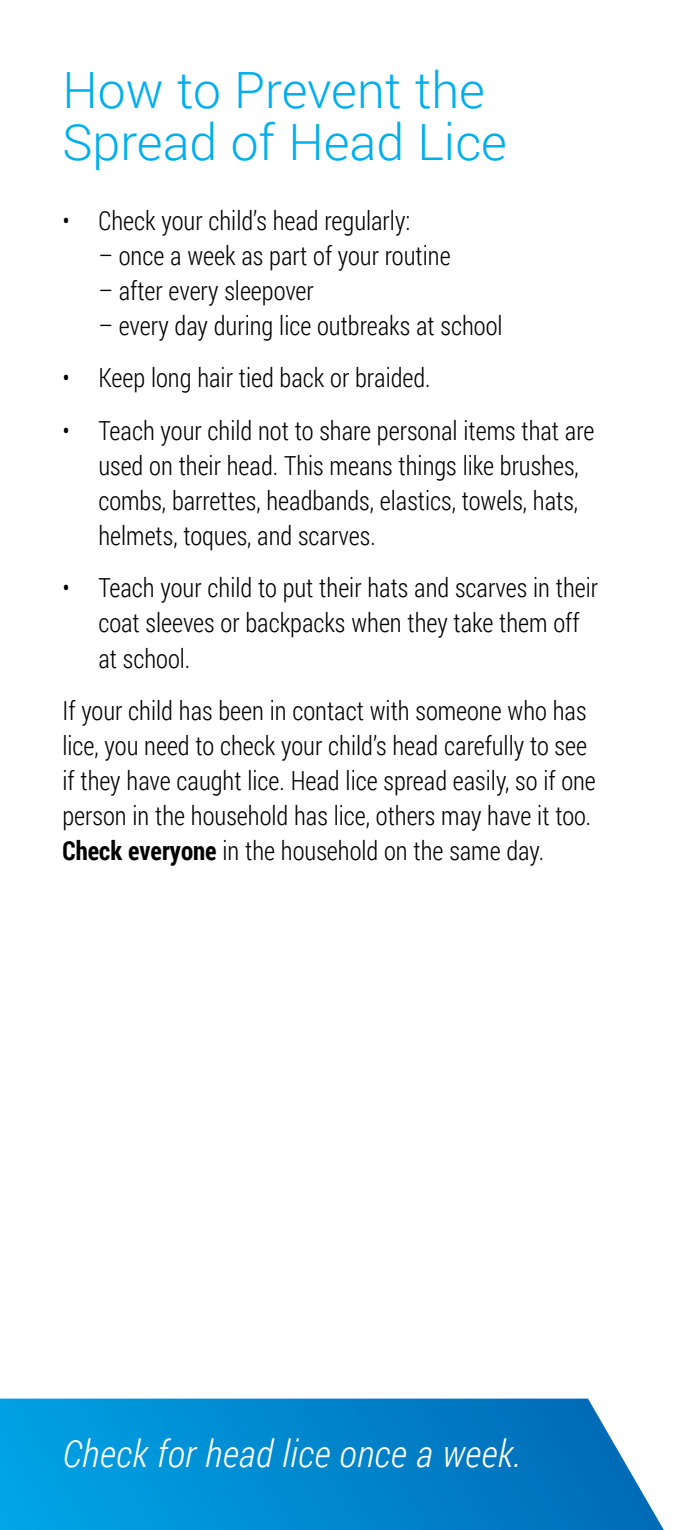
<style>
.page{position:relative;width:675px;height:1530px;background:#fff}
.page>*{position:absolute;margin:0;border:0;box-sizing:border-box;transform-origin:0 0}
.t1{font:300 50px/52.5px "Roboto";color:#00aeef}
.t2{font:italic 300 37.5px "Roboto Condensed";letter-spacing:.01em;color:#fff}
.t3{font:300 26.25px/35px "Roboto Condensed";color:#000;scale:.95 1}
.s1{font-weight:700}
</style>
<div class="page">
<svg style="left:0;top:1399px;width:664px;height:131px;background:#0e8ed0"></svg>
<h1 class="t1" style="left:62px;top:62px;width:446px">How to Prevent the<br>Spread of Head Lice</h1>
<p class="t3" style="left:62px;top:202px;width:368px">• Check your child’s head regularly:</p>
<p class="t3" style="left:98px;top:237px;width:372px">– once a week as part of your routine</p>
<p class="t3" style="left:98px;top:272px;width:228px">– after every sleepover</p>
<p class="t3" style="left:98px;top:307px;width:427px">– every day during lice outbreaks at school</p>
<p class="t3" style="left:62px;top:360px;width:389px">• Keep long hair tied back or braided.</p>
<p class="t3" style="left:98px;top:412px;width:524px;text-indent:-36px">• Teach your child not to share personal items that are used on their head. This means things like brushes, combs, barrettes, headbands, elastics, towels, hats, helmets, toques, and scarves.</p>
<p class="t3" style="left:98px;top:570px;width:528px;text-indent:-36px">• Teach your child to put their hats and scarves in their coat sleeves or backpacks when they take them off at school.</p>
<p class="t3" style="left:62px;top:692px;width:563px">If your child has been in contact with someone who has lice, you need to check your child’s head carefully to see if they have caught lice. Head lice spread easily, so if one person in the household has lice, others may have it too.<br><span class="s1">Check everyone</span> in the household on the same day.</p>
<h2 class="t2" style="left:62px;top:1427px;width:460px">Check for head lice once a week.</h2>
</div>
